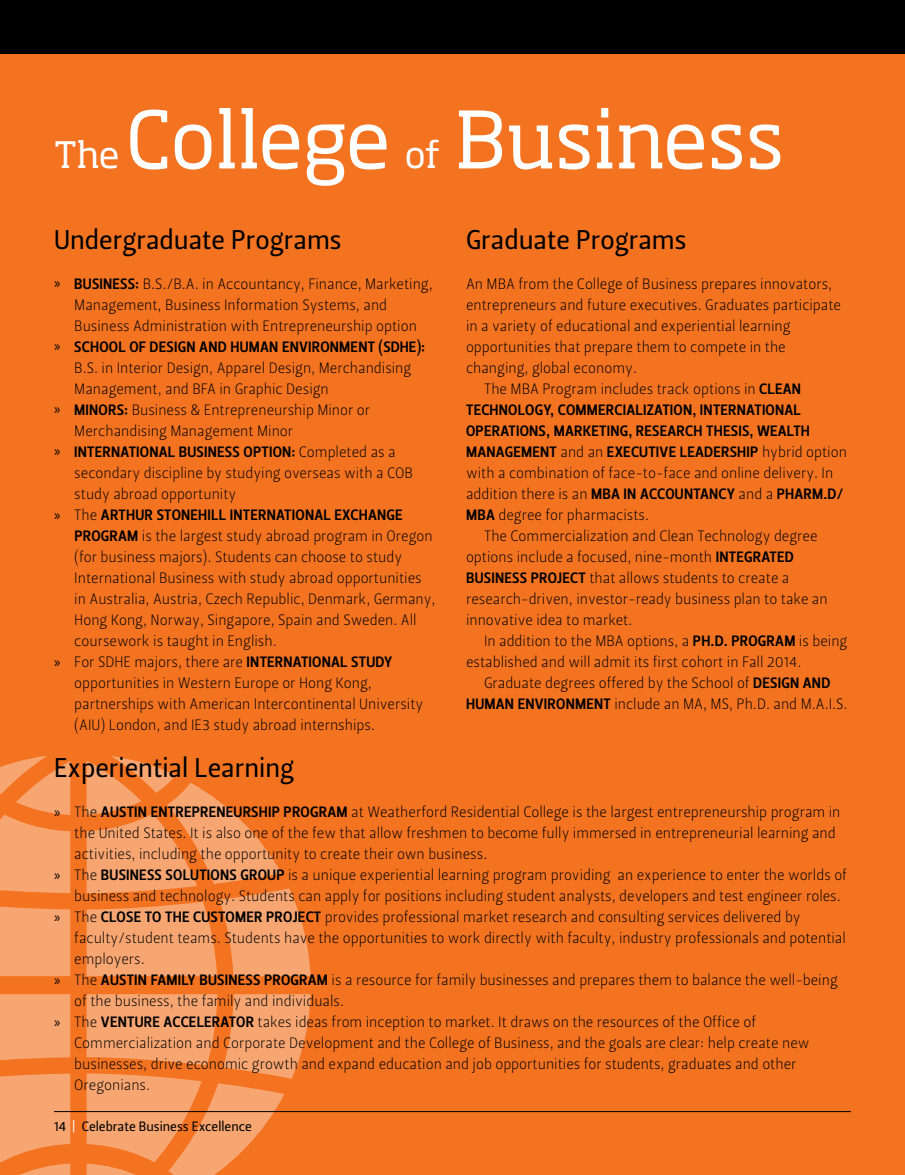
<style>
.page{position:relative;width:905px;height:1175px;background:#fff}
.page>*{position:absolute;margin:0;border:0;box-sizing:border-box;transform-origin:0 0}
.t1{font:78px "Soho Std";letter-spacing:-.005em;color:#fff}
.t2{font:27px "Leitura Sans Grot 2";color:#000}
.t3{font:15px/21px "Leitura Sans Grot 1";color:#000}
.t4{font:15px "Leitura Sans Grot 3";letter-spacing:.015em;color:#000}
.t5{font:13.5px "Leitura Sans Grot 2";color:#000}
.s1{font-size:36px}
.s2{font-family:"Myriad Pro"}
.s3{font-family:"Leitura Sans Grot 3"}
.s4{font-family:"Leitura Sans Grot 1"}
.s5{color:#fff}
</style>
<div class="page">
<div style="left:0;top:0;width:904px;height:1174px;background:#f37321"></div>
<svg style="left:0;top:755px;width:310px;height:419px;fill:#f7a672"></svg>
<hr style="left:54px;top:1111px;width:796px;height:1px;background:#000">
<div style="left:0;top:0;width:904px;height:54px;background:#000"></div>
<h1 class="t1" style="left:54px;top:91px;width:731px"><span class="s1">The</span> College <span class="s1">of</span> Business</h1>
<h2 class="t2" style="left:54px;top:221px;width:289px">Undergraduate Programs</h2>
<p class="t4" style="left:54px;top:273px;width:46px"><span class="s2">»</span> BUSINESS</p>
<p class="t3" style="left:74px;top:273px;width:360px;text-indent:61px"><span class="s3">:</span> B.S./B.A. in Accountancy, Finance, Marketing,<br>Management, Business Information Systems, and<br>Business Administration with Entrepreneurship option</p>
<p class="t4" style="left:54px;top:336px;width:38px"><span class="s2">»</span> SCHOOL</p>
<p class="t4" style="left:129px;top:336px;width:38px">OF DESIGN</p>
<p class="t4" style="left:199px;top:336px;width:10px">AND</p>
<p class="t4" style="left:230px;top:336px;width:29px">HUMAN</p>
<p class="t4" style="left:282px;top:336px;width:18px">ENVIRONMENT</p>
<p class="t4" style="left:378px;top:336px;width:48px">(SDHE):</p>
<p class="t3" style="left:74px;top:357px;width:338px">B.S. in Interior Design, Apparel Design, Merchandising<br>Management, and BFA in Graphic Design</p>
<p class="t4" style="left:54px;top:399px;width:40px"><span class="s2">»</span> MINORS</p>
<p class="t3" style="left:74px;top:399px;width:297px;text-indent:50px"><span class="s3">:</span> Business &amp; Entrepreneurship Minor or<br>Merchandising Management Minor</p>
<p class="t4" style="left:54px;top:441px;width:33px"><span class="s2">»</span> INTERNATIONAL</p>
<p class="t4" style="left:179px;top:441px;width:26px">BUSINESS</p>
<p class="t4" style="left:243px;top:441px;width:18px">OPTION</p>
<p class="t3" style="left:74px;top:441px;width:340px;text-indent:217px"><span class="s3">:</span> Completed as a secondary discipline by studying overseas with a COB study abroad opportunity</p>
<p class="t4" style="left:54px;top:504px;width:119px"><span class="s2">»</span> <span class="s4">The</span> ARTHUR STONEHILL</p>
<p class="t4" style="left:230px;top:504px;width:13px">INTERNATIONAL</p>
<p class="t4" style="left:334px;top:504px;width:18px">EXCHANGE</p>
<p class="t4" style="left:74px;top:525px;width:10px">PROGRAM</p>
<p class="t3" style="left:142px;top:525px;width:292px">is the largest study abroad program in Oregon</p>
<p class="t3" style="left:74px;top:546px;width:329px">(for business majors). Students can choose to study</p>
<p class="t3" style="left:74px;top:567px;width:349px">International Business with study abroad opportunities</p>
<p class="t3" style="left:74px;top:588px;width:363px">in Australia, Austria, Czech Republic, Denmark, Germany,</p>
<p class="t3" style="left:74px;top:609px;width:344px">Hong Kong, Norway, Singapore, Spain and Sweden. All</p>
<p class="t3" style="left:74px;top:630px;width:204px">coursework is taught in English.</p>
<p class="t3" style="left:54px;top:651px;width:202px"><span class="s2">»</span> For SDHE majors, there are <span class="s3">INTERNATIONAL</span></p>
<p class="t4" style="left:351px;top:651px;width:43px">STUDY</p>
<p class="t3" style="left:74px;top:672px;width:350px">opportunities in Western Europe or Hong Kong, partnerships with American Intercontinental University (AIU) London, and IE3 study abroad internships.</p>
<h2 class="t2" style="left:466px;top:221px;width:222px">Graduate Programs</h2>
<p class="t3" style="left:466px;top:273px;width:368px">An MBA from the College of Business prepares innovators,</p>
<p class="t3" style="left:466px;top:294px;width:376px">entrepreneurs and future executives. Graduates participate</p>
<p class="t3" style="left:466px;top:315px;width:326px">in a variety of educational and experiential learning</p>
<p class="t3" style="left:466px;top:336px;width:321px">opportunities that prepare them to compete in the</p>
<p class="t3" style="left:466px;top:357px;width:172px">changing, global economy.</p>
<p class="t3" style="left:484px;top:378px;width:293px">The MBA Program includes track options in <span class="s3">CLEAN</span></p>
<p class="t4" style="left:466px;top:399px;width:18px">TECHNOLOG</p>
<p class="t4" style="left:543px;top:399px;width:32px">Y, COMMERCIALI</p>
<p class="t4" style="left:646px;top:399px;width:16px">ZATION</p>
<p class="t4" style="left:692px;top:399px;width:21px">, INTERNATIONAL</p>
<p class="t4" style="left:466px;top:420px;width:19px">OPERATIONS</p>
<p class="t4" style="left:546px;top:420px;width:28px">, MARKETING</p>
<p class="t4" style="left:628px;top:420px;width:26px">, RESEARCH</p>
<p class="t4" style="left:706px;top:420px;width:16px">THESIS</p>
<p class="t4" style="left:749px;top:420px;width:30px">, WEALTH</p>
<p class="t4" style="left:466px;top:441px;width:22px">MANAGEMENT</p>
<p class="t4" style="left:560px;top:441px;width:96px"><span class="s4">and an</span> EXECUTIVE</p>
<p class="t4" style="left:680px;top:441px;width:17px">LEADERSHIP</p>
<p class="t3" style="left:466px;top:441px;width:382px;text-indent:296px">hybrid option with a combination of face-to-face and online delivery. In addition there is an <span class="s3">MBA IN ACCOUNTANC</span></p>
<p class="t4" style="left:726px;top:483px;width:69px">Y <span class="s4">and a</span> PHARM</p>
<p class="t4" style="left:823px;top:483px;width:22px">.D/</p>
<p class="t3" style="left:466px;top:504px;width:184px"><span class="s3">MBA</span> degree for pharmacists.</p>
<p class="t3" style="left:484px;top:525px;width:335px">The Commercialization and Clean Technology degree</p>
<p class="t3" style="left:466px;top:546px;width:263px">options include a focused, nine-month <span class="s3">INTEGRATED</span></p>
<p class="t4" style="left:466px;top:567px;width:26px">BUSINESS</p>
<p class="t4" style="left:530px;top:567px;width:17px">PROJECT</p>
<p class="t3" style="left:589px;top:567px;width:201px">that allows students to create a</p>
<p class="t3" style="left:466px;top:588px;width:363px">research-driven, investor-ready business plan to take an</p>
<p class="t3" style="left:466px;top:609px;width:168px">innovative idea to market.</p>
<p class="t3" style="left:484px;top:630px;width:258px">In addition to the MBA options, a <span class="s3">PH.D. PROGRAM</span></p>
<p class="t3" style="left:799px;top:630px;width:50px">is being</p>
<p class="t3" style="left:466px;top:651px;width:337px">established and will admit its first cohort in Fall 2014.</p>
<p class="t3" style="left:484px;top:672px;width:287px">Graduate degrees offered by the School of <span class="s3">DESIGN</span></p>
<p class="t4" style="left:802px;top:672px;width:10px">AND</p>
<p class="t4" style="left:466px;top:693px;width:29px">HUMAN</p>
<p class="t4" style="left:517px;top:693px;width:18px">ENVIRONMENT</p>
<p class="t3" style="left:614px;top:693px;width:235px">include an MA, MS, Ph.D. and M.A.I.S.</p>
<h2 class="t2" style="left:54px;top:749px;width:242px">Experiential Learning</h2>
<p class="t4" style="left:54px;top:802px;width:73px"><span class="s2">»</span> <span class="s4">The</span> AUSTIN</p>
<p class="t4" style="left:151px;top:802px;width:17px">ENTREPRENE</p>
<p class="t4" style="left:233px;top:802px;width:18px">URSHIP</p>
<p class="t4" style="left:283px;top:802px;width:19px">PROGRAM</p>
<p class="t3" style="left:74px;top:801px;width:767px;text-indent:277px">at Weatherford Residential College is the largest entrepreneurship program in the United States. It is also one of the few that allow freshmen to become fully immersed in entrepreneurial learning and activities, including the opportunity to create their own business.</p>
<p class="t4" style="left:54px;top:865px;width:73px"><span class="s2">»</span> <span class="s4">The</span> BUSINESS</p>
<p class="t4" style="left:166px;top:865px;width:43px">SOLUTIONS</p>
<p class="t3" style="left:74px;top:864px;width:774px;text-indent:166px"><span class="s3">GROUP</span> is a unique experiential learning program providing an experience to enter the worlds of business and technology. Students can apply for positions including student analysts, developers and test engineer roles.</p>
<p class="t4" style="left:54px;top:907px;width:64px"><span class="s2">»</span> <span class="s4">The</span> CLOSE</p>
<p class="t4" style="left:145px;top:907px;width:30px">TO THE</p>
<p class="t4" style="left:193px;top:907px;width:27px">CUSTOMER</p>
<p class="t4" style="left:266px;top:907px;width:17px">PROJECT</p>
<p class="t3" style="left:74px;top:906px;width:773px;text-indent:250px">provides professional market research and consulting services delivered by faculty/student teams. Students have the opportunities to work directly with faculty, industry professionals and potential employers.</p>
<p class="t4" style="left:54px;top:970px;width:73px"><span class="s2">»</span> <span class="s4">The</span> AUSTIN</p>
<p class="t4" style="left:151px;top:970px;width:16px">FAMIL</p>
<p class="t4" style="left:187px;top:970px;width:38px">Y BUSINESS</p>
<p class="t4" style="left:264px;top:970px;width:19px">PROGRAM</p>
<p class="t3" style="left:74px;top:969px;width:765px;text-indent:257px">is a resource for family businesses and prepares them to balance the well-being of the business, the family and individuals.</p>
<p class="t4" style="left:54px;top:1012px;width:128px"><span class="s2">»</span> <span class="s4">The</span> VENTURE ACCELERATOR</p>
<p class="t3" style="left:74px;top:1011px;width:736px;text-indent:183px">takes ideas from inception to market. It draws on the resources of the Office of Commercialization and Corporate Development and the College of Business, and the goals are clear: help create new businesses, drive economic growth and expand education and job opportunities for students, graduates and other Oregonians.</p>
<p class="t5" style="left:54px;top:1117px;width:199px">14 <span class="s5">|</span> Celebrate Business Excellence</p>
</div>
